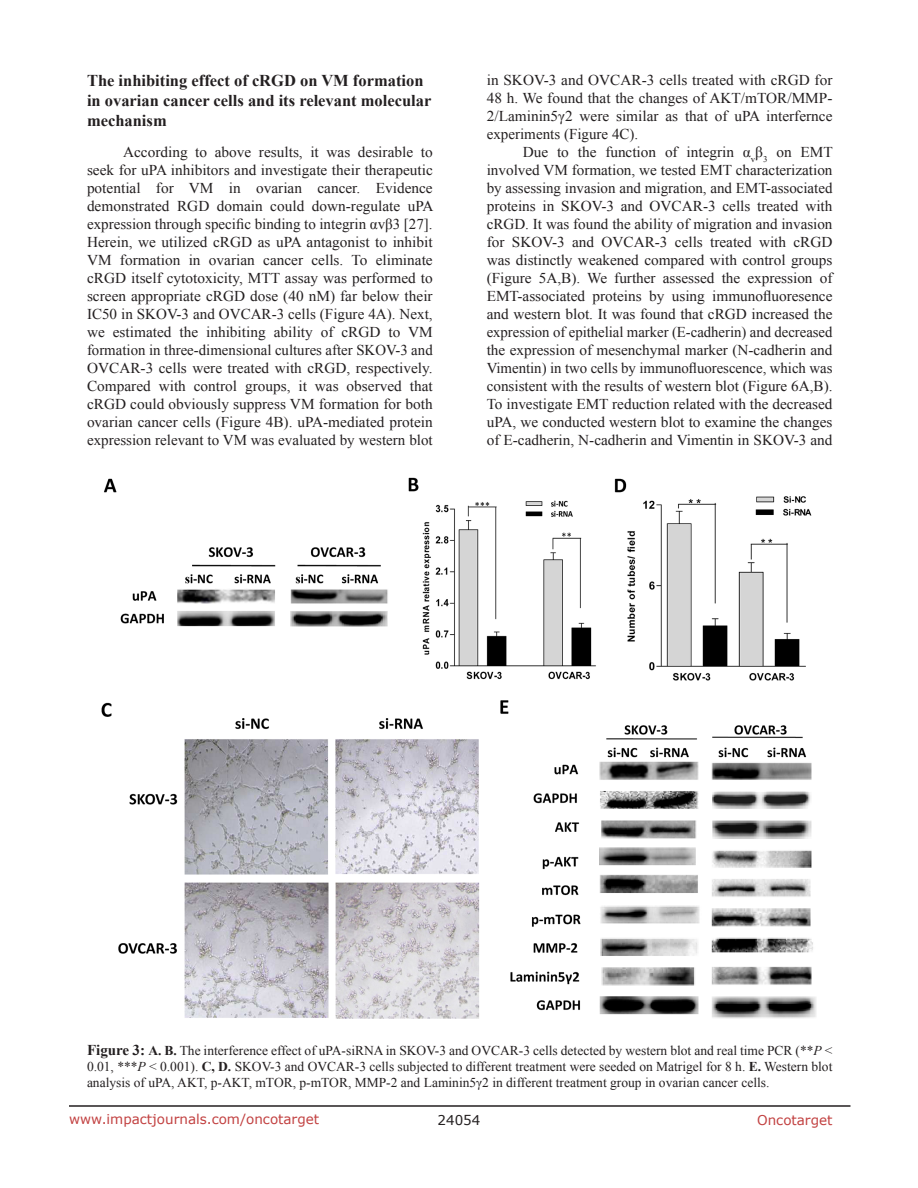
<style>
.page{position:relative;width:918px;height:1188px;background:#fff}
.page>*{position:absolute;margin:0;border:0;box-sizing:border-box;transform-origin:0 0}
.SubHeading{font:700 16.5px/19.8px "Times New Roman";color:#231f20}
.BodyText{font:15px/18px "Times New Roman";color:#231f20;text-align:justify}
.figuretext{font:13.5px/16.2px "Times New Roman";color:#231f20;text-align:justify}
.t1{font:13.5px "Verdana";color:#c24141}
.t2{font:13.5px "Verdana";color:#231f20}
.s1{font-weight:700;font-size:15px}
.s2{font-weight:700}
.s3{font-style:italic}
</style>
<div class="page">
<hr style="left:69px;top:1105px;width:781px;height:2px;background:#231f20">
<img style="left:101px;top:477px;width:715px;height:542px">
<p class="SubHeading" style="left:87px;top:70px;width:346px">The inhibiting effect of cRGD on VM formation in ovarian cancer cells and its relevant molecular mechanism</p>
<p class="BodyText" style="left:87px;top:143px;width:348px;text-indent:36px">According to above results, it was desirable to seek for uPA inhibitors and investigate their therapeutic potential for VM in ovarian cancer. Evidence demonstrated RGD domain could down-regulate uPA expression through specific binding to integrin αvβ3 [27].<br>Herein, we utilized cRGD as uPA antagonist to inhibit VM formation in ovarian cancer cells. To eliminate cRGD itself cytotoxicity, MTT assay was performed to screen appropriate cRGD dose (40 nM) far below their IC50 in SKOV-3 and OVCAR-3 cells (Figure 4A). Next, we estimated the inhibiting ability of cRGD to VM formation in three-dimensional cultures after SKOV-3 and OVCAR-3 cells were treated with cRGD, respectively.<br>Compared with control groups, it was observed that cRGD could obviously suppress VM formation for both ovarian cancer cells (Figure 4B). uPA-mediated protein expression relevant to VM was evaluated by western blot</p>
<p class="BodyText" style="left:487px;top:71px;width:347px">in SKOV-3 and OVCAR-3 cells treated with cRGD for 48 h. We found that the changes of AKT/mTOR/MMP-2/Laminin5γ2 were similar as that of uPA interfernce experiments (Figure 4C).</p>
<p class="BodyText" style="left:487px;top:143px;width:348px;text-indent:36px">Due to the function of integrin α<sub>v</sub>β<sub>3</sub> on EMT involved VM formation, we tested EMT characterization by assessing invasion and migration, and EMT-associated proteins in SKOV-3 and OVCAR-3 cells treated with cRGD. It was found the ability of migration and invasion for SKOV-3 and OVCAR-3 cells treated with cRGD was distinctly weakened compared with control groups (Figure 5A,B). We further assessed the expression of EMT-associated proteins by using immunofluoresence and western blot. It was found that cRGD increased the expression of epithelial marker (E-cadherin) and decreased the expression of mesenchymal marker (N-cadherin and Vimentin) in two cells by immunofluorescence, which was consistent with the results of western blot (Figure 6A,B).<br>To investigate EMT reduction related with the decreased uPA, we conducted western blot to examine the changes of E-cadherin, N-cadherin and Vimentin in SKOV-3 and</p>
<p class="figuretext" style="left:87px;top:1042px;width:747px"><span class="s1">Figure 3:</span> <span class="s2">A. B.</span> The interference effect of uPA-siRNA in SKOV-3 and OVCAR-3 cells detected by western blot and real time PCR (**<span class="s3">P</span> &lt; 0.01, ***<span class="s3">P</span> &lt; 0.001). <span class="s2">C, D.</span> SKOV-3 and OVCAR-3 cells subjected to different treatment were seeded on Matrigel for 8 h. <span class="s2">E.</span> Western blot analysis of uPA, AKT, p-AKT, mTOR, p-mTOR, MMP-2 and Laminin5γ2 in different treatment group in ovarian cancer cells.</p>
<p class="t1" style="left:69px;top:1110px;width:252px">www.impactjournals.com/oncotarget</p>
<p class="t2" style="left:438px;top:1111px;width:44px">24054</p>
<p class="t1" style="left:757px;top:1111px;width:77px">Oncotarget</p>
</div>
